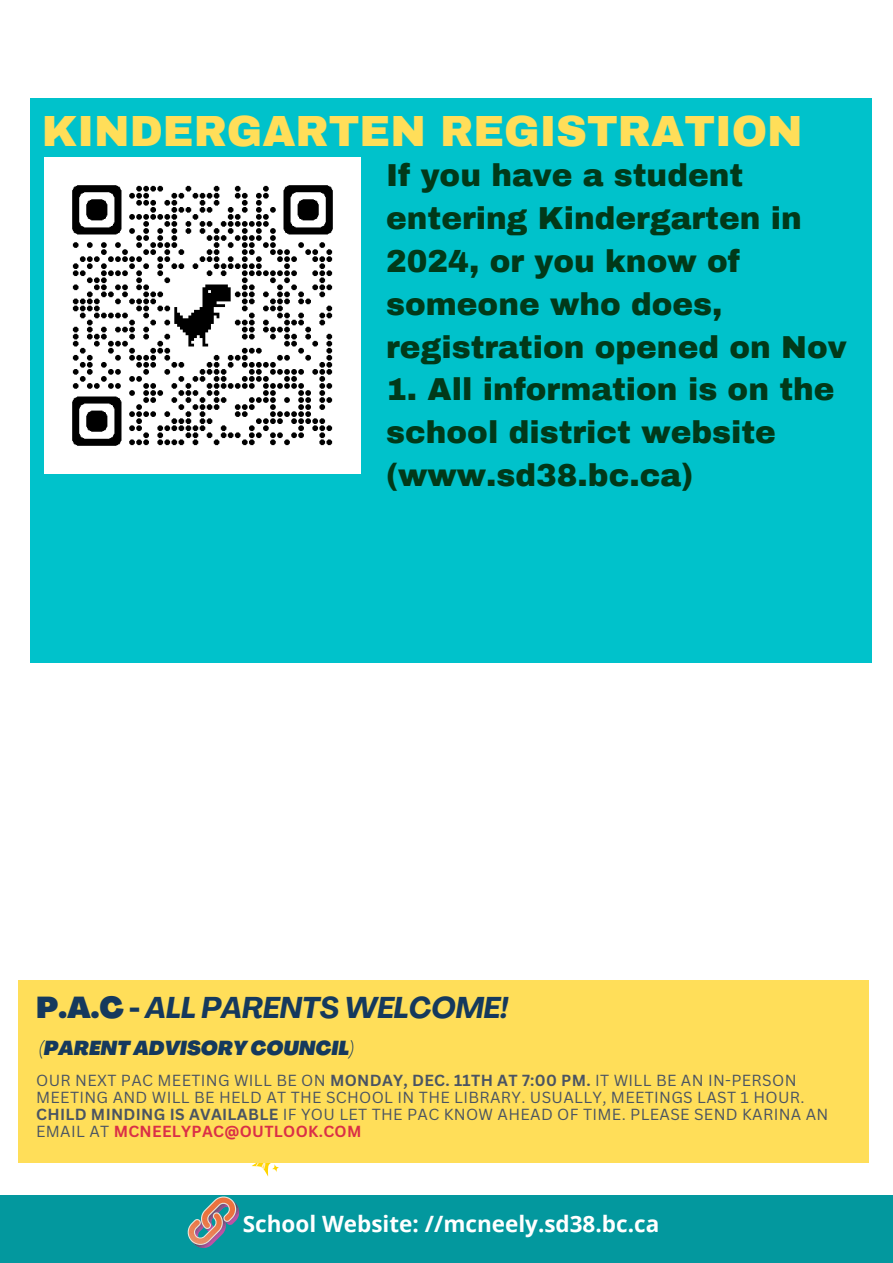
<style>
.page{position:relative;width:893px;height:1263px;background:#fff}
.page>*{position:absolute;margin:0;border:0;box-sizing:border-box;transform-origin:0 0}
.t1{font:900 42.67px "Archivo";color:#ffde59}
.t2{font:900 31.05px/42.9px "Archivo";color:#013919}
.t3{font:italic 700 29.62px "Agrandir";color:#15395d}
.t4{font:700 22.5px "Open Sans";color:#fff}
.t5{font:italic 900 19.8px "Agrandir";color:#15395d}
.t6{font:15.6px/16.9px "Canva Sans";letter-spacing:.02em;color:#4a5463}
.s1{font-weight:900;font-style:normal}
.s2{font-weight:700}
.s3{font-weight:700;color:#da2f47}
</style>
<div class="page">
<div style="left:0;top:1195px;width:893px;height:68px;background:#03989e"></div>
<svg style="left:247px;top:1162px;width:34px;height:15px"></svg>
<svg style="left:187px;top:1196px;width:53px;height:52px"></svg>
<div style="left:18px;top:980px;width:850px;height:182px;background:#ffde59"></div>
<div style="left:31px;top:98px;width:841px;height:565px;background:#00c2cb"></div>
<img style="left:44px;top:158px;width:316px;height:316px">
<p class="t1" style="left:42px;top:108px;width:762px">KINDERGARTEN REGISTRATION</p>
<p class="t2" style="left:386px;top:154px;width:462px">If you have a student entering Kindergarten in<br>2024, or you know of someone who does, registration opened on Nov</p>
<p class="t2" style="left:386px;top:369px;width:450px">1. All information is on the school district website (www.sd38.bc.ca)</p>
<p class="t3" style="left:36px;top:996px;width:474px"><span class="s1">P.A.C -</span> ALL PARENTS WELCOME!</p>
<p class="t5" style="left:40px;top:1040px;width:315px">(PARENT ADVISORY COUNCIL)</p>
<p class="t6" style="left:36px;top:1071px;width:794px">OUR NEXT PAC MEETING WILL BE ON <span class="s2">MONDAY, DEC. 11TH AT 7:00 PM.</span> IT WILL BE AN IN-PERSON MEETING AND WILL BE HELD AT THE SCHOOL IN THE LIBRARY. USUALLY, MEETINGS LAST 1 HOUR.<br><span class="s2">CHILD MINDING IS AVAILABLE</span> IF YOU LET THE PAC KNOW AHEAD OF TIME. PLEASE SEND KARINA AN EMAIL AT <span class="s3">MCNEELYPAC@OUTLOOK.COM</span></p>
<p class="t4" style="left:243px;top:1207px;width:418px">School Website: //mcneely.sd38.bc.ca</p>
</div>
